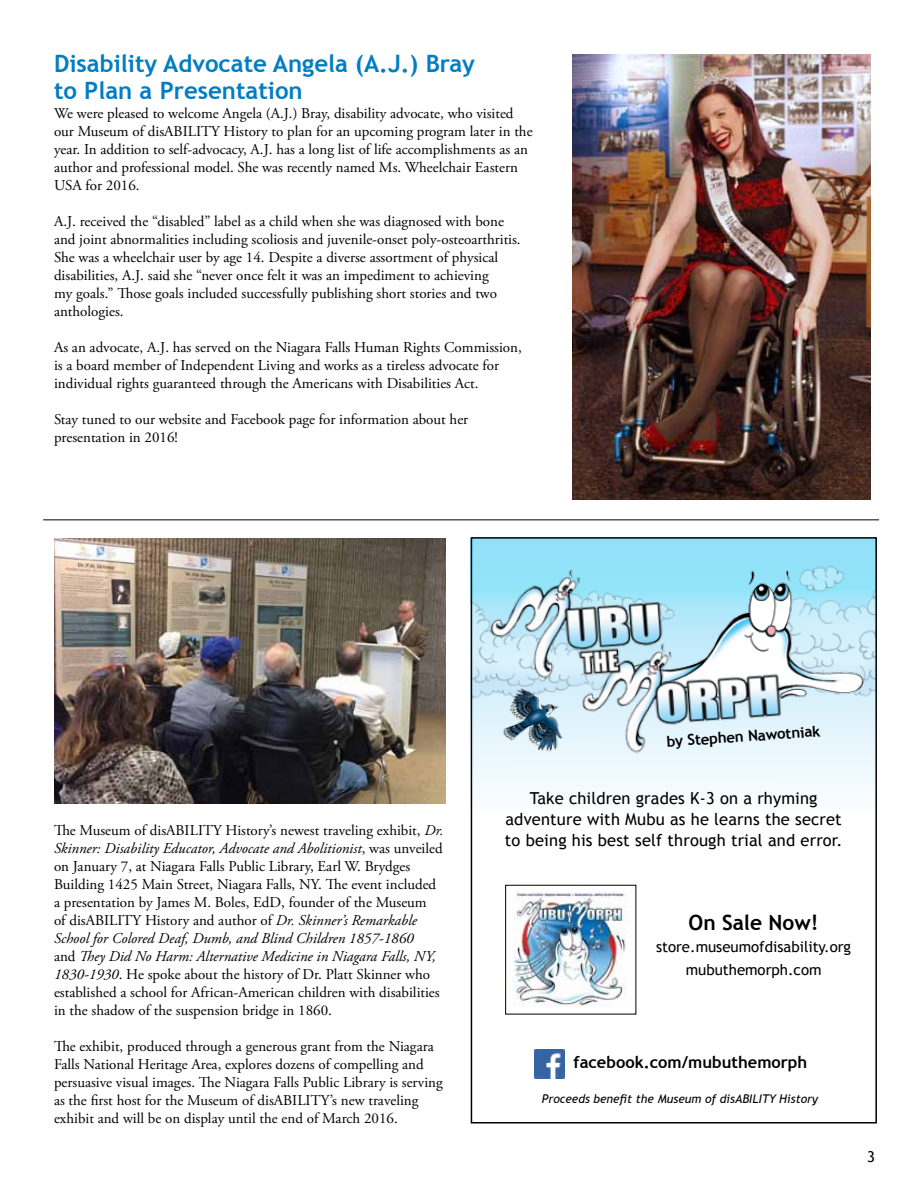
<style>
.page{position:relative;width:918px;height:1188px;background:#fff}
.page>*{position:absolute;margin:0;border:0;box-sizing:border-box;transform-origin:0 0}
.t1{font:700 24px/27px "Trebuchet MS";color:#007dc3}
.t2{font:700 21px "Trebuchet MS";color:#000}
.t3{font:16.5px/21px "Trebuchet MS";letter-spacing:.01em;color:#000;text-align:center}
.t4{font:700 16.5px "Trebuchet MS";color:#000}
.t5{font:15px/18px "Adobe Garamond Pro";color:#000}
.t6{font:15px/22.5px "Trebuchet MS";color:#000;text-align:center}
.t7{font:700 15px "Trebuchet MS";color:#000}
.t8{font:italic 12px "Trebuchet MS";color:#000}
.s1{font-style:italic}
</style>
<div class="page">
<hr style="left:43px;top:519px;width:836px;height:1px;background:#000">
<img style="left:572px;top:54px;width:298px;height:446px">
<img style="left:54px;top:538px;width:392px;height:266px">
<svg style="left:474px;top:540px;width:400px;height:247px"></svg>
<img style="left:474px;top:548px;width:400px;height:165px">
<img style="left:790px;top:565px;width:84px;height:136px">
<img style="left:475px;top:549px;width:315px;height:222px">
<div style="left:471px;top:537px;width:406px;height:587px;border:2px solid #000"></div>
<img style="left:514px;top:892px;width:112px;height:114px">
<img style="left:535px;top:1049px;width:29px;height:30px">
<h1 class="t1" style="left:54px;top:50px;width:423px">Disability Advocate Angela (A.J.) Bray to Plan a Presentation</h1>
<p class="t5" style="left:54px;top:105px;width:480px">We were pleased to welcome Angela (A.J.) Bray, disability advocate, who visited our Museum of disABILITY History to plan for an upcoming program later in the year. In addition to self-advocacy, A.J. has a long list of life accomplishments as an author and professional model. She was recently named Ms. Wheelchair Eastern USA for 2016.</p>
<p class="t5" style="left:54px;top:213px;width:468px">A.J. received the “disabled” label as a child when she was diagnosed with bone and joint abnormalities including scoliosis and juvenile-onset poly-osteoarthritis.<br>She was a wheelchair user by age 14. Despite a diverse assortment of physical disabilities, A.J. said she “never once felt it was an impediment to achieving<br>my goals.” Those goals included successfully publishing short stories and two anthologies.</p>
<p class="t5" style="left:54px;top:339px;width:469px">As an advocate, A.J. has served on the Niagara Falls Human Rights Commission, is a board member of Independent Living and works as a tireless advocate for individual rights guaranteed through the Americans with Disabilities Act.</p>
<p class="t5" style="left:54px;top:411px;width:416px">Stay tuned to our website and Facebook page for information about her presentation in 2016!</p>
<p class="t5" style="left:54px;top:822px;width:391px">The Museum of disABILITY History’s newest traveling exhibit, <span class="s1">Dr.<br>Skinner: Disability Educator, Advocate and Abolitionist</span>, was unveiled on January 7, at Niagara Falls Public Library, Earl W. Brydges Building 1425 Main Street, Niagara Falls, NY. The event included a presentation by James M. Boles, EdD, founder of the Museum<br>of disABILITY History and author of <span class="s1">Dr. Skinner’s Remarkable School for Colored Deaf, Dumb, and Blind Children 1857-1860<br></span>and <span class="s1">They Did No Harm: Alternative Medicine in Niagara Falls, NY, 1830-1930</span>. He spoke about the history of Dr. Platt Skinner who established a school for African-American children with disabilities in the shadow of the suspension bridge in 1860.</p>
<p class="t5" style="left:54px;top:1038px;width:390px">The exhibit, produced through a generous grant from the Niagara Falls National Heritage Area, explores dozens of compelling and persuasive visual images. The Niagara Falls Public Library is serving as the first host for the Museum of disABILITY’s new traveling exhibit and will be on display until the end of March 2016.</p>
<p class="t7" style="left:666px;top:732px;width:156px;rotate:-4deg">by Stephen Nawotniak</p>
<p class="t3" style="left:505px;top:788px;width:339px">Take children grades K-3 on a rhyming adventure with Mubu as he learns the secret to being his best self through trial and error.</p>
<h2 class="t2" style="left:689px;top:909px;width:132px">On Sale Now!</h2>
<p class="t6" style="left:656px;top:936px;width:197px">store.museumofdisability.org mubuthemorph.com</p>
<p class="t4" style="left:574px;top:1052px;width:235px">facebook.com/mubuthemorph</p>
<p class="t8" style="left:542px;top:1091px;width:278px">Proceeds benefit the Museum of disABILITY History</p>
<p class="t6" style="left:867px;top:1146px;width:9px">3</p>
</div>
